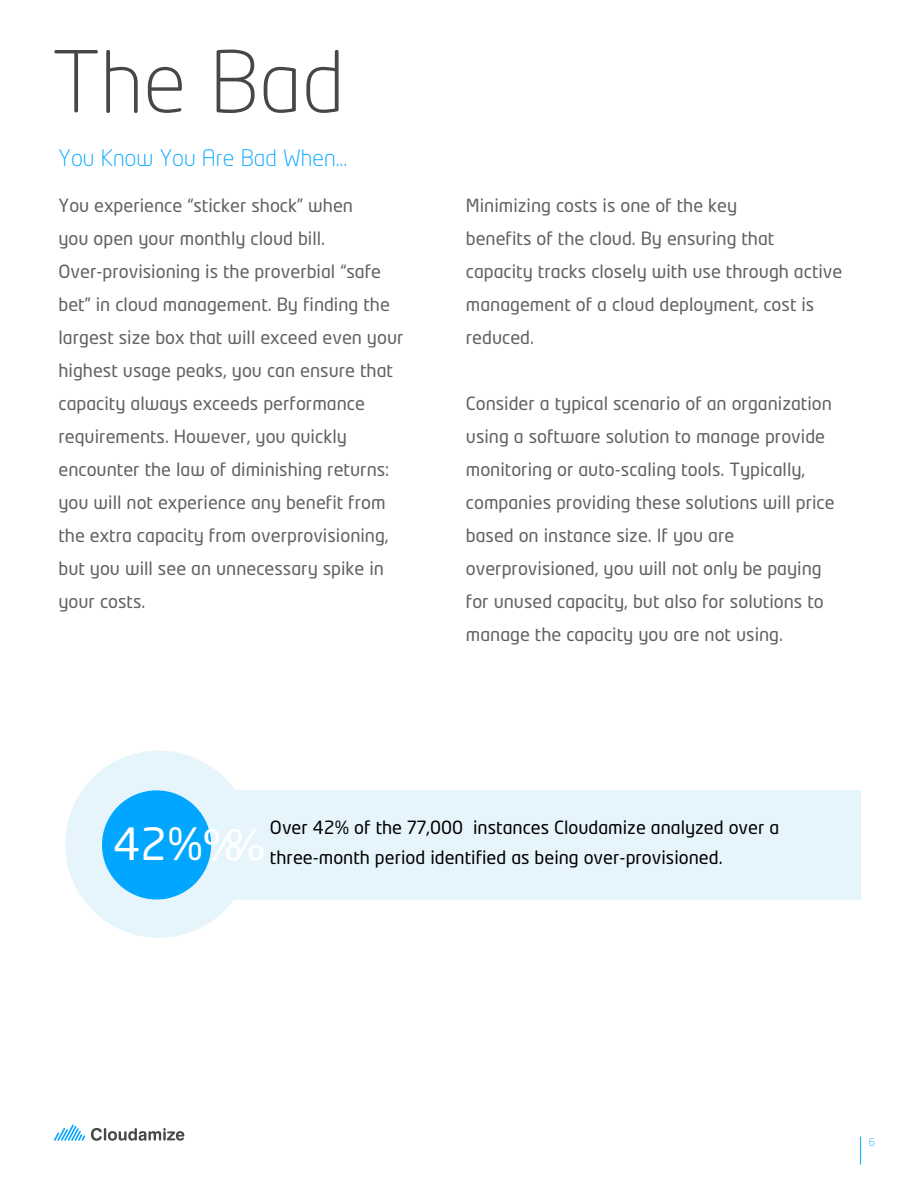
<style>
.page{position:relative;width:918px;height:1188px;background:#fff}
.page>*{position:absolute;margin:0;border:0;box-sizing:border-box;transform-origin:0 0}
.t1{font:300 84px "Neo Tech";color:#474747}
.t2{font:43.95px "Neo Tech";color:#fffffe}
.t3{font:300 22.5px "Neo Tech";color:#00a6ff}
.t4{font:18px/33px "Neo Tech";color:#626060}
.t5{font:18px/30px "Neo Tech";color:#010000}
.t6{font:300 10.5px "Neo Tech";color:#00a6ff}
.s1{font-weight:300;font-size:44.4px;color:#fff}
</style>
<div class="page">
<svg style="left:91px;top:1128px;width:93px;height:13px"></svg>
<div style="left:225px;top:790px;width:635px;height:110px;background:#e6f5fc"></div>
<svg style="left:54px;top:1124px;width:31px;height:17px"></svg>
<svg style="left:860px;top:1137px;width:1px;height:28px"></svg>
<div style="left:65px;top:751px;width:187px;height:187px;background:#e6f5fc;border-radius:94px"></div>
<div style="left:102px;top:790px;width:109px;height:110px;background:#00a6ff;border-radius:50%"></div>
<h1 class="t1" style="left:52px;top:50px;width:294px">The Bad</h1>
<p class="t3" style="left:58px;top:149px;width:290px">You Know You Are Bad When...</p>
<p class="t4" style="left:58px;top:190px;width:347px">You experience “sticker shock” when<br>you open your monthly cloud bill.<br>Over-provisioning is the proverbial “safe bet” in cloud management. By finding the largest size box that will exceed even your highest usage peaks, you can ensure that capacity always exceeds performance requirements. However, you quickly encounter the law of diminishing returns: you will not experience any benefit from the extra capacity from overprovisioning, but you will see an unnecessary spike in your costs.</p>
<p class="t4" style="left:466px;top:190px;width:378px">Minimizing costs is one of the key<br>benefits of the cloud. By ensuring that capacity tracks closely with use through active management of a cloud deployment, cost is reduced.</p>
<p class="t4" style="left:466px;top:388px;width:370px">Consider a typical scenario of an organization using a software solution to manage provide monitoring or auto-scaling tools. Typically, companies providing these solutions will price based on instance size. If you are overprovisioned, you will not only be paying for unused capacity, but also for solutions to manage the capacity you are not using.</p>
<h2 class="t2" style="left:113px;top:823px;width:136px">42%<span class="s1">%%</span></h2>
<p class="t5" style="left:270px;top:813px;width:511px">Over 42% of the 77,000 instances Cloudamize analyzed over a three-month period identified as being over-provisioned.</p>
<p class="t6" style="left:869px;top:1138px;width:8px">6</p>
</div>
